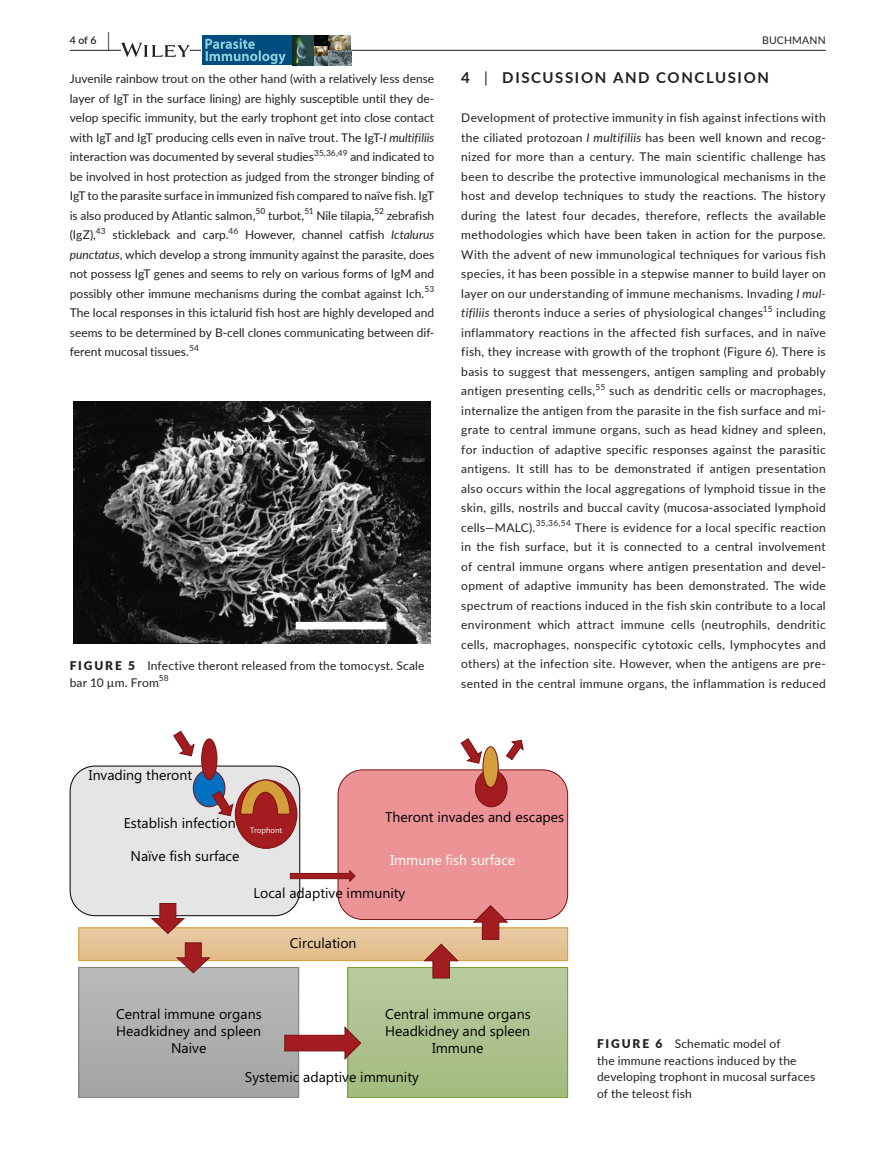
<style>
.page{position:relative;width:893px;height:1174px;background:#fff}
.page>*{position:absolute;margin:0;border:0;box-sizing:border-box;transform-origin:0 0}
.t1{font:700 15px "Lato";letter-spacing:.11em;color:#231f20}
.t2{font:14.1px/17px "Microsoft New Tai Lue";color:#000;text-align:center}
.t3{font:14.1px "Microsoft New Tai Lue";color:#fff}
.t4{font:12px/19.5px "Lato";letter-spacing:.015em;color:#231f20;text-align:justify}
.t5{font:10.5px "Lato";letter-spacing:.015em;color:#231f20}
.t6{font:600 10.5px "Lato";color:#231f20}
.t7{font:8.4px "Lato";letter-spacing:.025em;color:#231f20}
.t8{font:7.8px "Microsoft New Tai Lue";color:#fff}
.s1{font-size:19.5px}
.s2{font-style:italic}
.s3{font-weight:400}
.s4{font-weight:900}
</style>
<div class="page">
<hr style="left:70px;top:50px;width:756px;height:1px;background:#231f20">
<svg style="left:121px;top:43px;width:69px;height:14px"></svg>
<div style="left:202px;top:35px;width:93px;height:30px;background:#014c7e"></div>
<svg style="left:205px;top:38px;width:81px;height:26px"></svg>
<img style="left:293px;top:35px;width:58px;height:30px">
<img style="left:73px;top:401px;width:358px;height:242px">
<div style="left:70px;top:766px;width:230px;height:149px;background:#e5e5e5;border-radius:25px"></div>
<div style="left:70px;top:765px;width:230px;height:151px;border:1px solid #000;border-radius:25px"></div>
<div style="left:338px;top:770px;width:230px;height:149px;background:#ec9395;border-radius:25px"></div>
<div style="left:338px;top:769px;width:230px;height:151px;border:1px solid #771214;border-radius:25px"></div>
<div style="left:79px;top:967px;width:220px;height:130px;background:#afafaf"></div>
<div style="left:79px;top:967px;width:220px;height:131px;border:1px solid #7b7b7b"></div>
<div style="left:348px;top:967px;width:220px;height:130px;background:linear-gradient(to bottom,#b9cba0,#a3bb7f)"></div>
<div style="left:347px;top:967px;width:221px;height:131px;border:1px solid #779921"></div>
<div style="left:79px;top:928px;width:489px;height:32px;background:linear-gradient(to bottom,#e7cca7,#e3bd88)"></div>
<div style="left:79px;top:927px;width:489px;height:34px;border:1px solid #d49f3a"></div>
<svg style="left:151px;top:903px;width:35px;height:31px"></svg>
<svg style="left:176px;top:942px;width:35px;height:31px"></svg>
<svg style="left:284px;top:1025px;width:78px;height:35px"></svg>
<svg style="left:424px;top:943px;width:36px;height:35px"></svg>
<svg style="left:473px;top:905px;width:36px;height:35px"></svg>
<svg style="left:290px;top:869px;width:66px;height:14px"></svg>
<div style="left:193px;top:770px;width:32px;height:36px;background:#0070c0;border-radius:50%"></div>
<div style="left:193px;top:769px;width:32px;height:38px;border:1px solid #771214;border-radius:50%"></div>
<div style="left:475px;top:770px;width:32px;height:36px;background:#a31d20;border-radius:50%"></div>
<div style="left:475px;top:769px;width:32px;height:38px;border:1px solid #771214;border-radius:50%"></div>
<div style="left:202px;top:739px;width:15px;height:40px;background:#a31d20;border-radius:50%"></div>
<div style="left:201px;top:738px;width:16px;height:42px;border:1px solid #771214;border-radius:50%"></div>
<div style="left:483px;top:746px;width:15px;height:41px;background:#d49f3a;border-radius:50%"></div>
<div style="left:483px;top:746px;width:16px;height:42px;border:1px solid #771214;border-radius:50%"></div>
<svg style="left:211px;top:790px;width:23px;height:26px"></svg>
<svg style="left:506px;top:739px;width:18px;height:21px"></svg>
<svg style="left:173px;top:731px;width:22px;height:26px"></svg>
<svg style="left:460px;top:738px;width:22px;height:26px"></svg>
<div style="left:235px;top:780px;width:62px;height:68px;background:#a31d20;border-radius:50%"></div>
<div style="left:235px;top:779px;width:62px;height:69px;border:1px solid #771214;border-radius:50%"></div>
<svg style="left:240px;top:779px;width:51px;height:36px"></svg>
<p class="t6" style="left:70px;top:33px;width:42px">4 of 6 <span class="s1">|</span></p>
<p class="t5" style="left:762px;top:33px;width:65px">BUCHMANN</p>
<p class="t4" style="left:70px;top:68px;width:366px">Juvenile rainbow trout on the other hand (with a relatively less dense layer of IgT in the surface lining) are highly susceptible until they de‐ velop specific immunity, but the early trophont get into close contact with IgT and IgT producing cells even in naïve trout. The IgT‐<span class="s2">I multifiliis </span>interaction was documented by several studies<sup>35,36,49</sup> and indicated to be involved in host protection as judged from the stronger binding of IgT to the parasite surface in immunized fish compared to naïve fish. IgT is also produced by Atlantic salmon,<sup>50</sup> turbot,<sup>51</sup> Nile tilapia,<sup>52</sup> zebrafish (IgZ),<sup>43</sup> stickleback and carp.<sup>46</sup> However, channel catfish <span class="s2">Ictalurus punctatus</span>, which develop a strong immunity against the parasite, does not possess IgT genes and seems to rely on various forms of IgM and possibly other immune mechanisms during the combat against Ich.<sup>53<br></sup>The local responses in this ictalurid fish host are highly developed and seems to be determined by B‐cell clones communicating between dif‐ ferent mucosal tissues.<sup>54</sup></p>
<p class="t1" style="left:461px;top:67px;width:309px">4 <span class="s3">|</span> DISCUSSION AND CONCLUSION</p>
<p class="t4" style="left:461px;top:107px;width:366px">Development of protective immunity in fish against infections with the ciliated protozoan <span class="s2">I multifiliis</span> has been well known and recog‐ nized for more than a century. The main scientific challenge has been to describe the protective immunological mechanisms in the host and develop techniques to study the reactions. The history during the latest four decades, therefore, reflects the available methodologies which have been taken in action for the purpose.<br>With the advent of new immunological techniques for various fish species, it has been possible in a stepwise manner to build layer on layer on our understanding of immune mechanisms. Invading <span class="s2">I mul‐ tifiliis</span> theronts induce a series of physiological changes<sup>15</sup> including inflammatory reactions in the affected fish surfaces, and in naïve fish, they increase with growth of the trophont (Figure 6). There is basis to suggest that messengers, antigen sampling and probably antigen presenting cells,<sup>55</sup> such as dendritic cells or macrophages, internalize the antigen from the parasite in the fish surface and mi‐ grate to central immune organs, such as head kidney and spleen, for induction of adaptive specific responses against the parasitic antigens. It still has to be demonstrated if antigen presentation also occurs within the local aggregations of lymphoid tissue in the skin, gills, nostrils and buccal cavity (mucosa‐associated lymphoid cells—MALC).</p>
<p class="t7" style="left:536px;top:517px;width:37px">35,36,54</p>
<p class="t4" style="left:461px;top:517px;width:366px;text-indent:114px">There is evidence for a local specific reaction in the fish surface, but it is connected to a central involvement of central immune organs where antigen presentation and devel‐ opment of adaptive immunity has been demonstrated. The wide spectrum of reactions induced in the fish skin contribute to a local environment which attract immune cells (neutrophils, dendritic cells, macrophages, nonspecific cytotoxic cells, lymphocytes and others) at the infection site. However, when the antigens are pre‐ sented in the central immune organs, the inflammation is reduced</p>
<p class="t4" style="left:70px;top:657px;width:356px;line-height:16.5px"><span class="s4">FIGURE 5</span> Infective theront released from the tomocyst. Scale bar 10 µm. From</p>
<p class="t7" style="left:159px;top:672px;width:11px">58</p>
<p class="t2" style="left:89px;top:767px;width:105px">Invading theront</p>
<p class="t2" style="left:124px;top:816px;width:114px">Establish infection</p>
<p class="t8" style="left:250px;top:826px;width:34px">Trophont</p>
<p class="t2" style="left:385px;top:809px;width:181px">Theront invades and escapes</p>
<p class="t2" style="left:130px;top:849px;width:110px">Naïve fish surface</p>
<p class="t3" style="left:390px;top:852px;width:126px">Immune fish surface</p>
<p class="t2" style="left:253px;top:886px;width:153px">Local adaptive immunity</p>
<p class="t2" style="left:290px;top:935px;width:68px">Circulation</p>
<p class="t2" style="left:116px;top:1007px;width:147px">Central immune organs<br>Headkidney and spleen<br>Naive</p>
<p class="t2" style="left:385px;top:1007px;width:147px">Central immune organs<br>Headkidney and spleen<br>Immune</p>
<p class="t2" style="left:245px;top:1069px;width:176px">Systemic adaptive immunity</p>
<p class="t4" style="left:597px;top:1035px;width:220px;line-height:16.5px;text-align:left"><span class="s4">FIGURE 6</span> Schematic model of<br>the immune reactions induced by the developing trophont in mucosal surfaces of the teleost fish</p>
</div>
